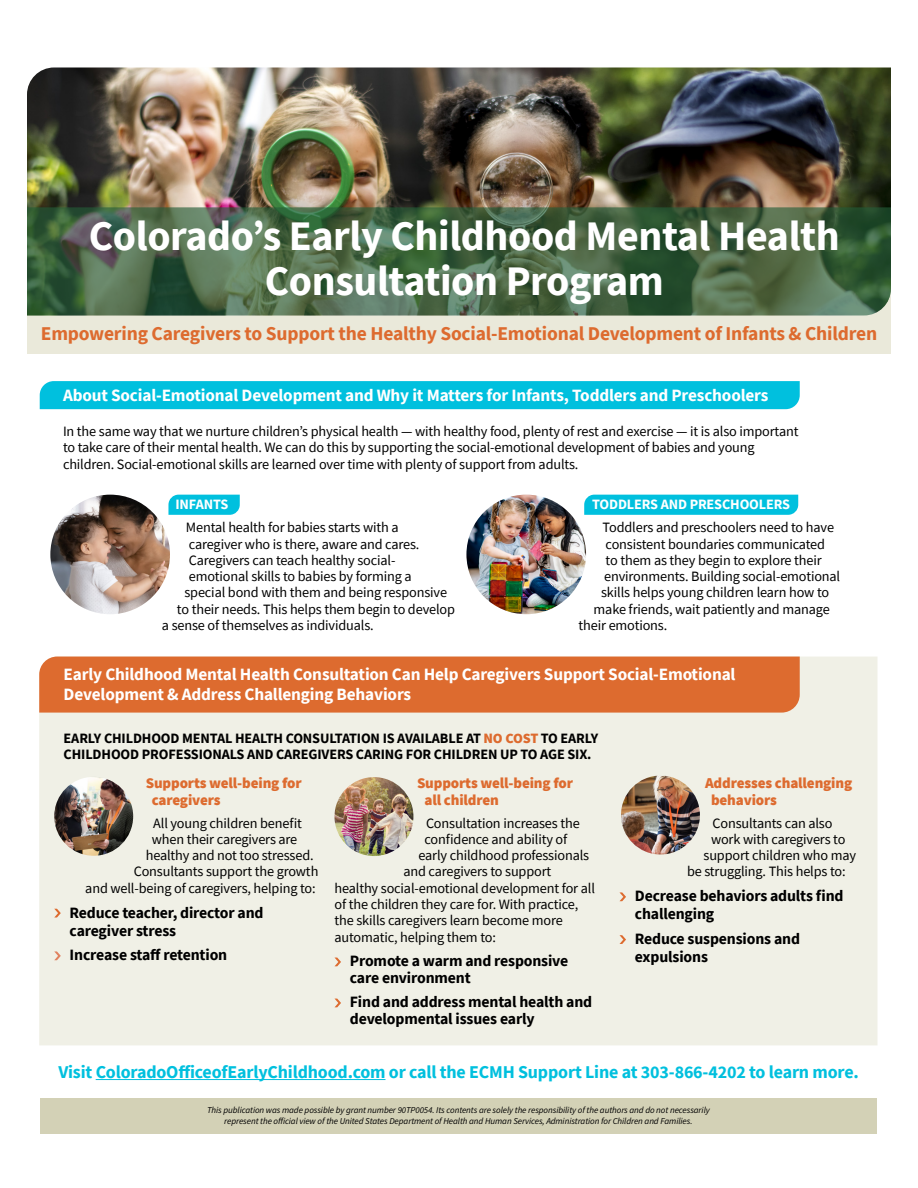
<style>
.page{position:relative;width:918px;height:1188px;background:#fff}
.page>*{position:absolute;margin:0;border:0;box-sizing:border-box;transform-origin:0 0}
.t1{font:700 42px/45px "Source Sans Pro";letter-spacing:-.01em;color:#fff;text-align:center}
.t2{font:700 19.5px "Source Sans Pro";letter-spacing:-.01em;color:#dd6b2f}
.t3{font:700 18px "Source Sans Pro";letter-spacing:-.01em;color:#00c0de}
.t4{font:700 17.25px/19.5px "Source Sans Pro";letter-spacing:-.01em;color:#fff}
.t5{font:700 15.75px/18px "Source Sans Pro";letter-spacing:-.01em;color:#000}
.t6{font:900 15px/16.4px "Source Sans Pro";letter-spacing:-.01em;color:#dd6b2f}
.t7{font:14.25px/16.2px "Source Sans Pro";letter-spacing:-.01em;color:#000}
.t8{font:700 14.25px/16.2px "Source Sans Pro";letter-spacing:-.01em;color:#000}
.t9{font:700 14.25px "Source Sans Pro";letter-spacing:-.01em;color:#fff}
.t10{font:italic 9px/11.2px "Source Sans Variable";letter-spacing:-.01em;color:#000;text-align:center}
.s1{font-weight:900;color:#dd6b2f}
</style>
<div class="page">
<div style="left:39px;top:657px;width:839px;height:388px;background:#f0f0e6"></div>
<div style="left:27px;top:292px;width:864px;height:62px;background:#eae9da"></div>
<div style="left:584px;top:495px;width:214px;height:20px;background:#00c0de"></div>
<div style="left:40px;top:381px;width:760px;height:28px;background:#00c0de"></div>
<svg style="left:168px;top:495px;width:72px;height:20px"></svg>
<div style="left:39px;top:657px;width:761px;height:56px;background:#dd6b2f"></div>
<img style="left:27px;top:68px;width:864px;height:139px">
<svg style="left:27px;top:207px;width:864px;height:109px;background:#496748"></svg>
<img style="left:50px;top:495px;width:120px;height:119px;border-radius:60px">
<img style="left:54px;top:777px;width:79px;height:79px;border-radius:39px">
<img style="left:466px;top:495px;width:120px;height:119px;border-radius:60px">
<svg style="left:619px;top:892px;width:7px;height:9px"></svg>
<svg style="left:619px;top:935px;width:7px;height:9px"></svg>
<svg style="left:334px;top:958px;width:7px;height:8px"></svg>
<svg style="left:334px;top:999px;width:7px;height:8px"></svg>
<svg style="left:54px;top:909px;width:7px;height:9px"></svg>
<svg style="left:54px;top:951px;width:7px;height:9px"></svg>
<img style="left:621px;top:776px;width:79px;height:79px;border-radius:39px">
<img style="left:334px;top:777px;width:79px;height:79px;border-radius:39px">
<div style="left:40px;top:1098px;width:837px;height:36px;background:#d3d1b6"></div>
<hr style="left:96px;top:1079px;width:290px;height:1px;background:#00c0de">
<h1 class="t1" style="left:89px;top:213px;width:753px">Colorado’s Early Childhood Mental Health<br>Consultation Program</h1>
<h2 class="t2" style="left:41px;top:320px;width:838px">Empowering Caregivers to Support the Healthy Social-Emotional Development of Infants &amp; Children</h2>
<p class="t4" style="left:63px;top:385px;width:707px">About Social-Emotional Development and Why it Matters for Infants, Toddlers and Preschoolers</p>
<p class="t7" style="left:63px;top:423px;width:737px">In the same way that we nurture children’s physical health — with healthy food, plenty of rest and exercise — it is also important to take care of their mental health. We can do this by supporting the social-emotional development of babies and young children. Social-emotional skills are learned over time with plenty of support from adults.</p>
<p class="t9" style="left:175px;top:495px;width:54px">INFANTS</p>
<p class="t7" style="left:186px;top:519px;width:214px">Mental health for babies starts with a</p>
<p class="t7" style="left:189px;top:536px;width:232px">caregiver who is there, aware and cares.</p>
<p class="t7" style="left:189px;top:552px;width:208px">Caregivers can teach healthy social-</p>
<p class="t7" style="left:189px;top:568px;width:224px">emotional skills to babies by forming a</p>
<p class="t7" style="left:184px;top:585px;width:264px">special bond with them and being responsive</p>
<p class="t7" style="left:177px;top:601px;width:280px">to their needs. This helps them begin to develop</p>
<p class="t7" style="left:162px;top:617px;width:213px">a sense of themselves as individuals.</p>
<p class="t9" style="left:592px;top:495px;width:199px">TODDLERS AND PRESCHOOLERS</p>
<p class="t7" style="left:603px;top:519px;width:233px">Toddlers and preschoolers need to have</p>
<p class="t7" style="left:606px;top:536px;width:221px">consistent boundaries communicated</p>
<p class="t7" style="left:606px;top:552px;width:218px">to them as they begin to explore their</p>
<p class="t7" style="left:604px;top:568px;width:238px">environments. Building social-emotional</p>
<p class="t7" style="left:601px;top:585px;width:230px">skills helps young children learn how to</p>
<p class="t7" style="left:594px;top:601px;width:238px">make friends, wait patiently and manage</p>
<p class="t7" style="left:579px;top:617px;width:90px">their emotions.</p>
<p class="t4" style="left:64px;top:664px;width:673px">Early Childhood Mental Health Consultation Can Help Caregivers Support Social-Emotional<br>Development &amp; Address Challenging Behaviors</p>
<p class="t8" style="left:64px;top:730px;width:536px">EARLY CHILDHOOD MENTAL HEALTH CONSULTATION IS AVAILABLE AT <span class="s1">NO COST</span> TO EARLY<br>CHILDHOOD PROFESSIONALS AND CAREGIVERS CARING FOR CHILDREN UP TO AGE SIX.</p>
<p class="t6" style="left:711px;top:775px;width:143px;text-indent:-6px">Addresses challenging behaviors</p>
<p class="t7" style="left:712px;top:815px;width:121px">Consultants can also</p>
<p class="t7" style="left:711px;top:831px;width:136px">work with caregivers to</p>
<p class="t7" style="left:704px;top:847px;width:154px">support children who may</p>
<p class="t7" style="left:687px;top:864px;width:160px">be struggling. This helps to:</p>
<p class="t5" style="left:635px;top:887px;width:210px">Decrease behaviors adults find challenging</p>
<p class="t5" style="left:635px;top:930px;width:167px">Reduce suspensions and expulsions</p>
<p class="t6" style="left:152px;top:775px;width:152px;text-indent:-6px">Supports well-being for caregivers</p>
<p class="t7" style="left:153px;top:815px;width:150px">All young children benefit</p>
<p class="t7" style="left:152px;top:831px;width:147px">when their caregivers are</p>
<p class="t7" style="left:146px;top:847px;width:169px">healthy and not too stressed.</p>
<p class="t7" style="left:134px;top:864px;width:186px">Consultants support the growth</p>
<p class="t7" style="left:85px;top:880px;width:232px">and well-being of caregivers, helping to:</p>
<p class="t5" style="left:70px;top:903px;width:195px">Reduce teacher, director and caregiver stress</p>
<p class="t5" style="left:70px;top:946px;width:159px">Increase staff retention</p>
<p class="t6" style="left:424px;top:775px;width:150px;text-indent:-8px">Supports well-being for all children</p>
<p class="t7" style="left:426px;top:815px;width:155px">Consultation increases the</p>
<p class="t7" style="left:425px;top:831px;width:144px">confidence and ability of</p>
<p class="t7" style="left:419px;top:847px;width:172px">early childhood professionals</p>
<p class="t7" style="left:403px;top:864px;width:149px">and caregivers to support</p>
<p class="t7" style="left:335px;top:880px;width:262px">healthy social-emotional development for all</p>
<p class="t7" style="left:335px;top:896px;width:245px">of the children they care for. With practice,</p>
<p class="t7" style="left:335px;top:912px;width:230px">the skills caregivers learn become more</p>
<p class="t7" style="left:335px;top:929px;width:163px">automatic, helping them to:</p>
<p class="t5" style="left:350px;top:953px;width:220px;line-height:16.2px">Promote a warm and responsive care environment</p>
<p class="t5" style="left:350px;top:994px;width:244px;line-height:16.2px">Find and address mental health and developmental issues early</p>
<p class="t3" style="left:58px;top:1060px;width:802px">Visit ColoradoOfficeofEarlyChildhood.com or call the ECMH Support Line at 303-866-4202 to learn more.</p>
<p class="t10" style="left:207px;top:1104px;width:504px">This publication was made possible by grant number 90TP0054. Its contents are solely the responsibility of the authors and do not necessarily represent the official view of the United States Department of Health and Human Services, Administration for Children and Families.</p>
</div>
